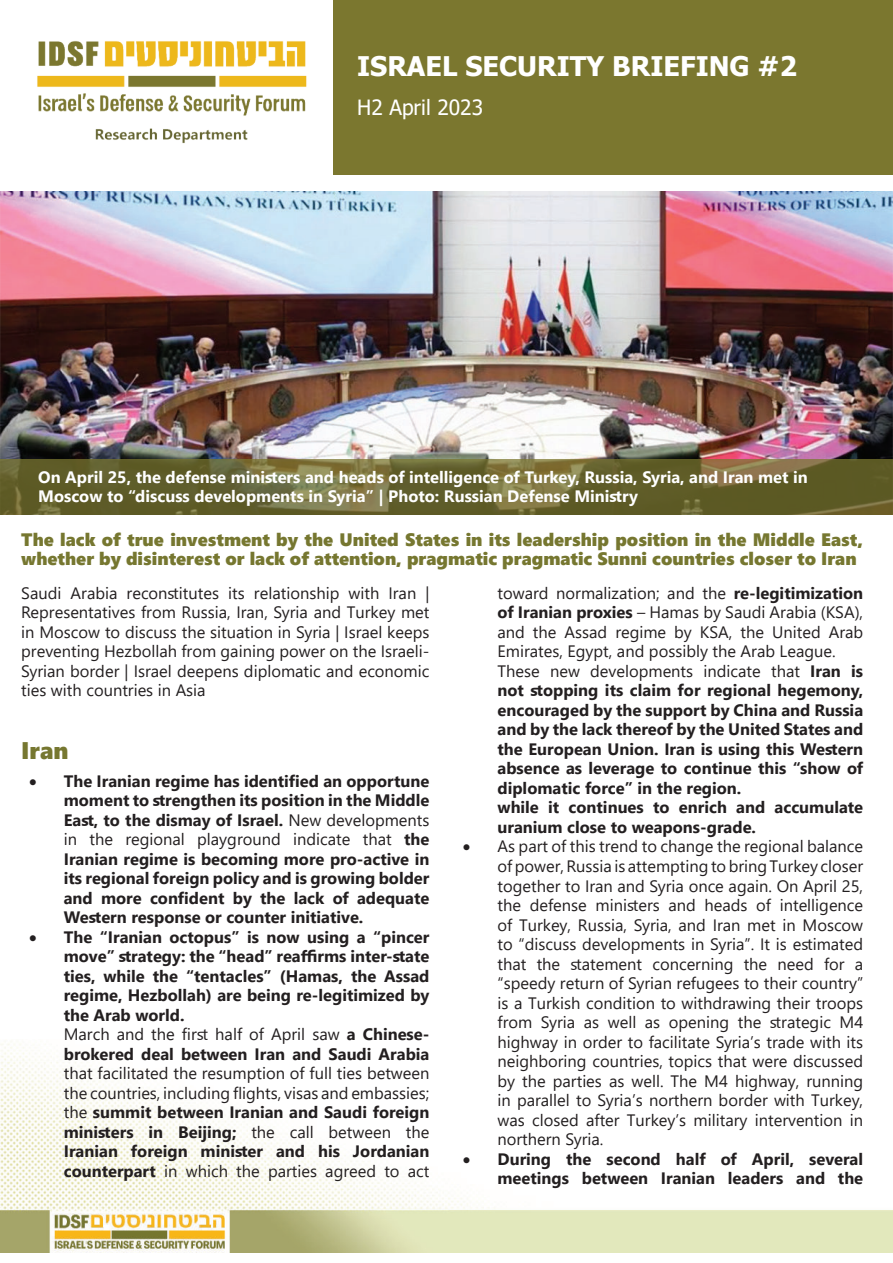
<style>
.page{position:relative;width:893px;height:1263px;background:#fff}
.page>*{position:absolute;margin:0;border:0;box-sizing:border-box;transform-origin:0 0}
.t1{font:700 27px "Tahoma";color:#fff}
.t2{font:24px "Segoe UI Black";color:#767730}
.t3{font:21px "Tahoma";color:#fff}
.t4{font:18px/19.5px "Segoe UI Black";color:#767730}
.t5{font:16.5px/19.5px "Segoe UI";color:#231f20;text-align:justify}
.t6{font:700 16.5px/19.5px "Segoe UI";color:#231f20}
.t7{font:700 16.5px/19.5px "Segoe UI";color:#fff}
.s1{font-weight:400}
.s2{font-weight:700}
</style>
<div class="page">
<img style="left:0;top:1044px;width:893px;height:208px">
<img style="left:37px;top:41px;width:270px;height:103px">
<div style="left:334px;top:0;width:559px;height:174px;background:#7b772f"></div>
<img style="left:0;top:191px;width:893px;height:268px">
<svg style="left:0;top:459px;width:893px;height:55px;background:#6a6532"></svg>
<h1 class="t1" style="left:357px;top:51px;width:441px">ISRAEL SECURITY BRIEFING #2</h1>
<p class="t3" style="left:357px;top:99px;width:128px">H2 April 2023</p>
<p class="t7" style="left:38px;top:466px;width:771px">On April 25, the defense ministers and heads of intelligence of Turkey, Russia, Syria, and Iran met in<br>Moscow to “discuss developments in Syria” | Photo: Russian Defense Ministry</p>
<p class="t4" style="left:21px;top:531px;width:843px">The lack of true investment by the United States in its leadership position in the Middle East, whether by disinterest or lack of attention, pragmatic pragmatic Sunni countries closer to Iran</p>
<p class="t5" style="left:21px;top:582px;width:410px">Saudi Arabia reconstitutes its relationship with Iran | Representatives from Russia, Iran, Syria and Turkey met in Moscow to discuss the situation in Syria | Israel keeps preventing Hezbollah from gaining power on the Israeli-Syrian border | Israel deepens diplomatic and economic ties with countries in Asia</p>
<h2 class="t2" style="left:21px;top:741px;width:49px">Iran</h2>
<p class="t6" style="left:64px;top:770px;width:367px;text-align:justify;text-indent:-35px">• The Iranian regime has identified an opportune moment to strengthen its position in the Middle East, to the dismay of Israel. <span class="s1">New developments in the regional playground indicate that</span> the Iranian regime is becoming more pro-active in its regional foreign policy and is growing bolder and more confident by the lack of adequate Western response or counter initiative.</p>
<p class="t6" style="left:64px;top:926px;width:367px;text-indent:-35px">• The “Iranian octopus” is now using a “pincer move” strategy: the “head” reaffirms inter-state ties, while the “tentacles” (Hamas, the Assad regime, Hezbollah) are being re-legitimized by the Arab world.<br><span class="s1">March and the first half of April saw</span> a Chinese&shy;brokered deal between Iran and Saudi Arabia</p>
<p class="t5" style="left:64px;top:1062px;width:367px">that facilitated the resumption of full ties between the countries, including flights, visas and embassies; the <span class="s2">summit between Iranian and Saudi foreign ministers in Beijing;</span> the call between the <span class="s2">Iranian foreign minister and his Jordanian counterpart</span> in which the parties agreed to act</p>
<p class="t6" style="left:497px;top:582px;width:367px"><span class="s1">toward normalization; and the</span> re-legitimization of Iranian proxies <span class="s1">– Hamas by Saudi Arabia (KSA), and the Assad regime by KSA, the United Arab Emirates, Egypt, and possibly the Arab League.<br>These new developments indicate that</span> Iran is not stopping its claim for regional hegemony, encouraged by the support by China and Russia and by the lack thereof by the United States and the European Union. Iran is using this Western absence as leverage to continue this “show of diplomatic force” in the region.<br>while it continues to enrich and accumulate uranium close to weapons-grade.</p>
<p class="t5" style="left:497px;top:835px;width:367px;text-indent:-35px">• As part of this trend to change the regional balance of power, Russia is attempting to bring Turkey closer together to Iran and Syria once again. On April 25, the defense ministers and heads of intelligence of Turkey, Russia, Syria, and Iran met in Moscow to “discuss developments in Syria”. It is estimated that the statement concerning the need for a “speedy return of Syrian refugees to their country” is a Turkish condition to withdrawing their troops from Syria as well as opening the strategic M4 highway in order to facilitate Syria’s trade with its neighboring countries, topics that were discussed by the parties as well. The M4 highway, running in parallel to Syria’s northern border with Turkey, was closed after Turkey’s military intervention in northern Syria.</p>
<p class="t6" style="left:463px;top:1148px;width:402px;text-align:right">• During the second half of April, several meetings between Iranian leaders and the</p>
</div>
